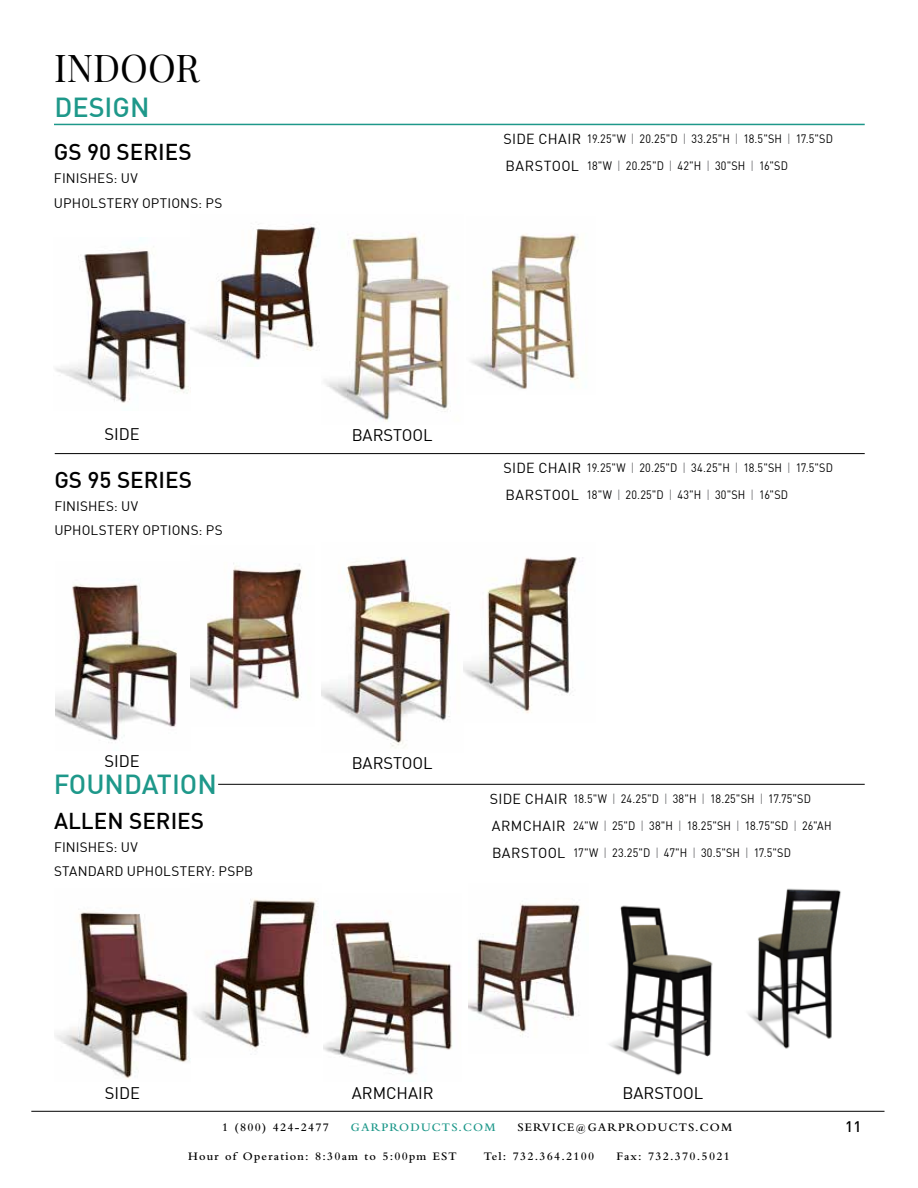
<style>
.page{position:relative;width:918px;height:1188px;background:#fff}
.page>*{position:absolute;margin:0;border:0;box-sizing:border-box;transform-origin:0 0}
.t1{font:37.5px "Playfair Display";color:#000}
.t2{font:500 27px "DINOT";color:#1e988a}
.t3{font:500 22.5px "DINOT";color:#000}
.t4{font:16.5px "DINOT";color:#000}
.t5{font:500 15px "DINOT";color:#000}
.t6{font:14.25px/27px "DINOT";letter-spacing:.02em;color:#000}
.t7{font:13.5px/23.4px "DINOT";letter-spacing:.015em;color:#000}
.t8{font:12px "DINOT";letter-spacing:.01em;color:#000;scale:.9 1}
.t9{font:600 12px "Bembo MT Pro";letter-spacing:.1em;color:#000}
.t10{font:600 12px "Bembo MT Pro";letter-spacing:.1em;color:#1e988a}
.s1{color:#77787b}
</style>
<div class="page">
<hr style="left:54px;top:124px;width:811px;height:1px;background:#1e988a">
<hr style="left:55px;top:453px;width:810px;height:1px;background:#000">
<img style="left:55px;top:238px;width:135px;height:165px">
<img style="left:190px;top:224px;width:130px;height:136px">
<img style="left:325px;top:234px;width:126px;height:188px">
<img style="left:470px;top:234px;width:109px;height:155px">
<img style="left:55px;top:584px;width:122px;height:157px">
<img style="left:190px;top:563px;width:113px;height:147px">
<img style="left:322px;top:558px;width:129px;height:190px">
<img style="left:463px;top:557px;width:120px;height:156px">
<hr style="left:218px;top:784px;width:647px;height:1px;background:#000">
<img style="left:609px;top:905px;width:104px;height:171px">
<img style="left:55px;top:911px;width:135px;height:168px">
<img style="left:194px;top:899px;width:124px;height:152px">
<img style="left:748px;top:888px;width:93px;height:161px">
<img style="left:323px;top:912px;width:129px;height:163px">
<img style="left:469px;top:901px;width:112px;height:135px">
<hr style="left:31px;top:1111px;width:854px;height:1px;background:#000">
<h1 class="t1" style="left:54px;top:39px;width:147px">INDOOR</h1>
<h2 class="t2" style="left:54px;top:87px;width:97px">DESIGN</h2>
<h3 class="t3" style="left:54px;top:134px;width:139px">GS 90 SERIES</h3>
<p class="t7" style="left:54px;top:164px;width:170px;line-height:24.9px">FINISHES: UV<br>UPHOLSTERY OPTIONS: PS</p>
<p class="t6" style="left:504px;top:124px;width:79px">SIDE CHAIR<br>BARSTOOL</p>
<p class="t8" style="left:587px;top:130px;width:275px">19.25"W <span class="s1">|</span> 20.25"D <span class="s1">|</span> 33.25"H <span class="s1">|</span> 18.5"SH <span class="s1">|</span> 17.5"SD</p>
<p class="t8" style="left:587px;top:157px;width:225px">18"W <span class="s1">|</span> 20.25"D <span class="s1">|</span> 42"H <span class="s1">|</span> 30"SH <span class="s1">|</span> 16"SD</p>
<h3 class="t4" style="left:104px;top:422px;width:37px">SIDE</h3>
<h3 class="t3" style="left:54px;top:462px;width:139px">GS 95 SERIES</h3>
<p class="t7" style="left:54px;top:494px;width:170px">FINISHES: UV<br>UPHOLSTERY OPTIONS: PS</p>
<h3 class="t4" style="left:352px;top:423px;width:82px">BARSTOOL</h3>
<p class="t6" style="left:504px;top:453px;width:79px">SIDE CHAIR<br>BARSTOOL</p>
<p class="t8" style="left:587px;top:459px;width:275px">19.25"W <span class="s1">|</span> 20.25"D <span class="s1">|</span> 34.25"H <span class="s1">|</span> 18.5"SH <span class="s1">|</span> 17.5"SD</p>
<p class="t8" style="left:587px;top:486px;width:225px">18"W <span class="s1">|</span> 20.25"D <span class="s1">|</span> 43"H <span class="s1">|</span> 30"SH <span class="s1">|</span> 16"SD</p>
<h3 class="t4" style="left:105px;top:749px;width:37px">SIDE</h3>
<h3 class="t4" style="left:352px;top:750px;width:82px">BARSTOOL</h3>
<h2 class="t2" style="left:54px;top:763px;width:165px">FOUNDATION</h2>
<h3 class="t3" style="left:54px;top:803px;width:152px">ALLEN SERIES</h3>
<p class="t7" style="left:54px;top:835px;width:201px">FINISHES: UV<br>STANDARD UPHOLSTERY: PSPB</p>
<p class="t6" style="left:490px;top:784px;width:79px">SIDE CHAIR<br>ARMCHAIR<br>BARSTOOL</p>
<p class="t8" style="left:573px;top:789px;width:266px">18.5"W <span class="s1">|</span> 24.25"D <span class="s1">|</span> 38"H <span class="s1">|</span> 18.25"SH <span class="s1">|</span> 17.75"SD</p>
<p class="t8" style="left:573px;top:816px;width:289px">24"W <span class="s1">|</span> 25"D <span class="s1">|</span> 38"H <span class="s1">|</span> 18.25"SH <span class="s1">|</span> 18.75"SD <span class="s1">|</span> 26"AH</p>
<p class="t8" style="left:573px;top:843px;width:244px">17"W <span class="s1">|</span> 23.25"D <span class="s1">|</span> 47"H <span class="s1">|</span> 30.5"SH <span class="s1">|</span> 17.5"SD</p>
<h3 class="t4" style="left:105px;top:1080px;width:37px">SIDE</h3>
<h3 class="t4" style="left:352px;top:1080px;width:83px">ARMCHAIR</h3>
<h3 class="t4" style="left:623px;top:1080px;width:82px">BARSTOOL</h3>
<p class="t9" style="left:222px;top:1121px;width:108px">1 (800) 424-2477</p>
<p class="t10" style="left:351px;top:1121px;width:146px">GARPRODUCTS.COM</p>
<p class="t9" style="left:517px;top:1121px;width:216px">SERVICE@GARPRODUCTS.COM</p>
<p class="t9" style="left:188px;top:1150px;width:270px">Hour of Operation: 8:30am to 5:00pm EST</p>
<p class="t9" style="left:484px;top:1150px;width:112px">Tel: 732.364.2100</p>
<p class="t9" style="left:616px;top:1150px;width:115px">Fax: 732.370.5021</p>
<p class="t5" style="left:845px;top:1115px;width:18px">11</p>
</div>
